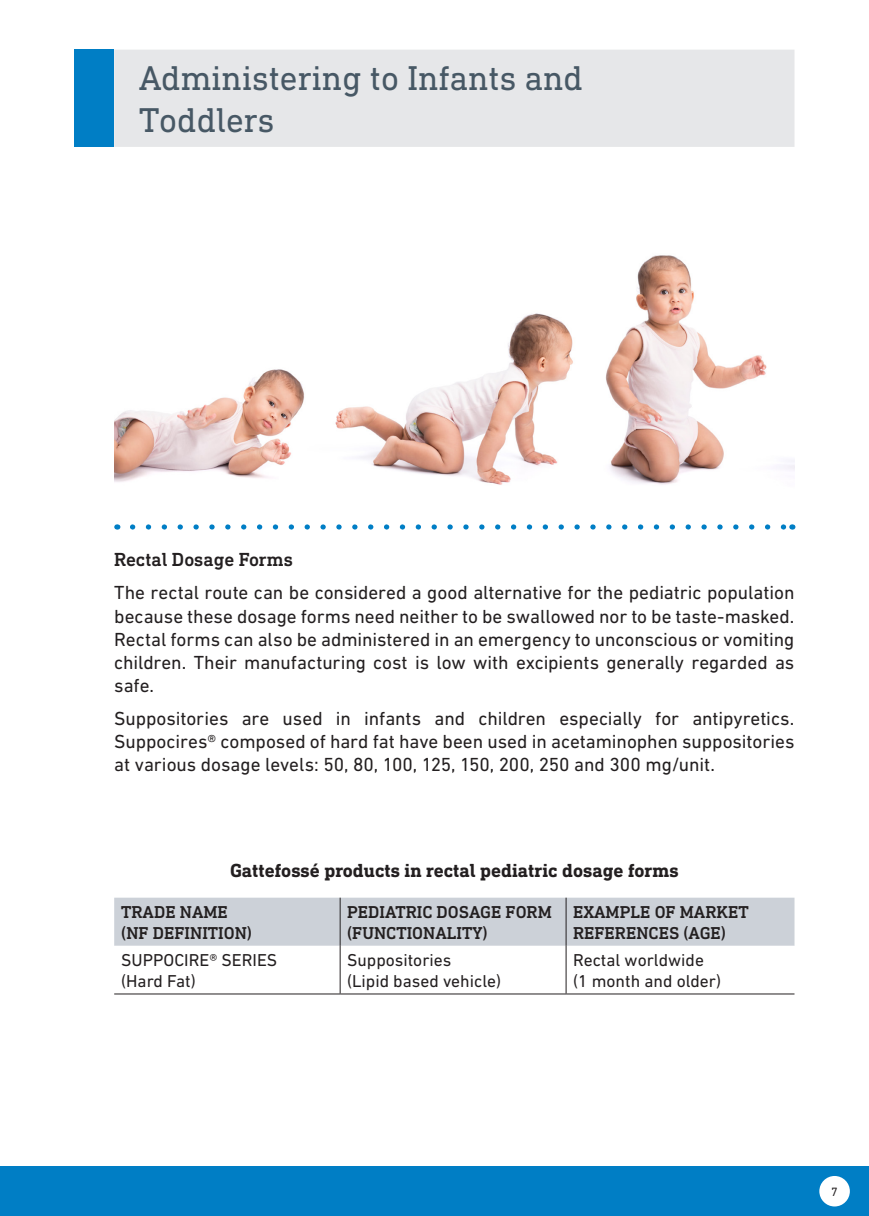
<style>
.page{position:relative;width:869px;height:1216px;background:#fff}
.page>*{position:absolute;margin:0;border:0;box-sizing:border-box;transform-origin:0 0}
.titre-page{font:35px/42px "DIN Next Slab Pro";color:#475865}
.Lauren_P{font:19.25px/23.1px "DIN Next LT Pro";letter-spacing:-.005em;color:#231f20;text-align:justify}
.Tableau{font:700 19.25px "DIN Next Slab Pro";color:#231f20}
.Tableau-2{font:500 19.25px "DIN Next Slab Pro";color:#231f20}
.Tableau-3{font:17.5px/21px "DIN Next LT Pro";color:#231f20}
.Tableau-4{font:500 17.5px/21px "DIN Next Slab Pro";color:#231f20}
.t1{font:12.25px "DIN Next LT Pro";color:#231f20}
</style>
<div class="page">
<div style="left:0;top:1166px;width:868px;height:49px;background:#007ec5"></div>
<div style="left:819px;top:1175px;width:30px;height:31px;background:#fff;border-radius:50%"></div>
<div style="left:114px;top:50px;width:680px;height:97px;background:#e6e7e9"></div>
<div style="left:74px;top:50px;width:40px;height:97px;background:#007ec5"></div>
<svg style="left:132px;top:524px;width:651px;height:5px"></svg>
<img style="left:114px;top:255px;width:680px;height:230px">
<svg style="left:114px;top:897px;width:680px;height:96px"></svg>
<hr style="left:339px;top:897px;width:1px;height:48px;background:#231f20">
<hr style="left:565px;top:897px;width:1px;height:48px;background:#231f20">
<hr style="left:339px;top:945px;width:1px;height:48px;background:#231f20">
<hr style="left:565px;top:945px;width:1px;height:48px;background:#231f20">
<hr style="left:114px;top:993px;width:226px;height:1px;background:#231f20">
<hr style="left:340px;top:993px;width:226px;height:1px;background:#231f20">
<hr style="left:566px;top:993px;width:228px;height:1px;background:#231f20">
<p class="titre-page" style="left:139px;top:57px;width:445px">Administering to Infants and<br>Toddlers</p>
<p class="Tableau-2" style="left:114px;top:548px;width:180px">Rectal Dosage Forms</p>
<p class="Lauren_P" style="left:114px;top:581px;width:681px">The rectal route can be considered a good alternative for the pediatric population because these dosage forms need neither to be swallowed nor to be taste-masked.<br>Rectal forms can also be administered in an emergency to unconscious or vomiting children. Their manufacturing cost is low with excipients generally regarded as safe.</p>
<p class="Lauren_P" style="left:114px;top:706px;width:681px">Suppositories are used in infants and children especially for antipyretics.<br>Suppocires® composed of hard fat have been used in acetaminophen suppositories at various dosage levels: 50, 80, 100, 125, 150, 200, 250 and 300 mg/unit.</p>
<p class="Tableau" style="left:230px;top:859px;width:450px">Gattefossé products in rectal pediatric dosage forms</p>
<p class="Tableau-4" style="left:121px;top:901px;width:132px">TRADE NAME (NF DEFINITION)</p>
<p class="Tableau-4" style="left:347px;top:901px;width:206px">PEDIATRIC DOSAGE FORM (FUNCTIONALITY)</p>
<p class="Tableau-4" style="left:573px;top:901px;width:177px">EXAMPLE OF MARKET<br>REFERENCES (AGE)</p>
<p class="Tableau-3" style="left:121px;top:949px;width:157px">SUPPOCIRE® SERIES (Hard Fat)</p>
<p class="Tableau-3" style="left:347px;top:949px;width:155px">Suppositories<br>(Lipid based vehicle)</p>
<p class="Tableau-3" style="left:573px;top:949px;width:149px">Rectal worldwide (1 month and older)</p>
<p class="t1" style="left:830px;top:1184px;width:8px">7</p>
</div>
